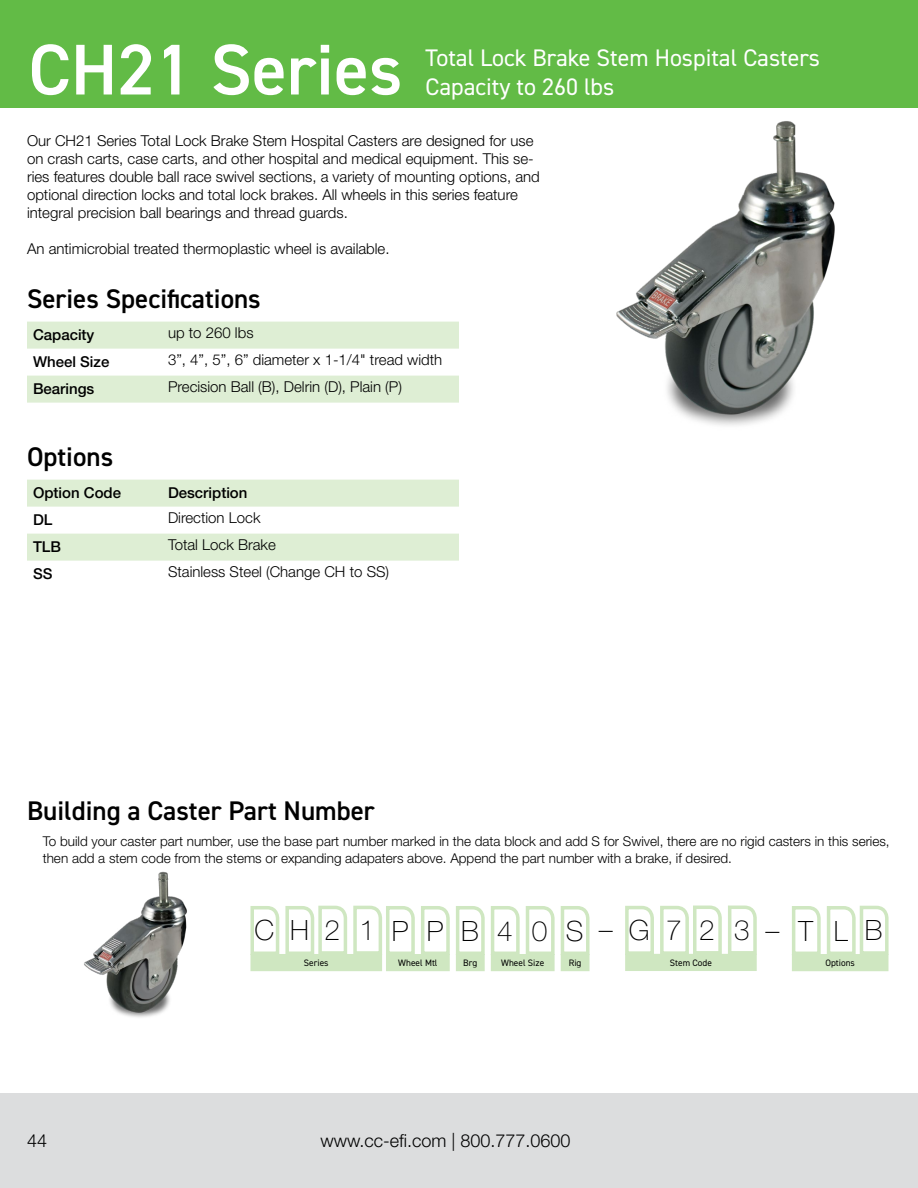
<style>
.page{position:relative;width:918px;height:1188px;background:#fff}
.page>*{position:absolute;margin:0;border:0;box-sizing:border-box;transform-origin:0 0}
.t1{font:600 72px "DIN2014";color:#fff}
.t2{font:100 28.05px "Helvetica Neue LT Pro";color:#000}
.t3{font:600 27px "DIN2014";color:#000}
.t4{font:24px "DIN2014";color:#fff}
.t5{font:300 18px "Helvetica Neue LT Pro";color:#000}
.t6{font:300 15px/18px "Helvetica Neue LT Pro";color:#000}
.t7{font:500 15px "Helvetica Neue LT Pro";color:#000}
.t8{font:300 13.5px/16.2px "Helvetica Neue LT Pro";color:#000}
.t9{font:9.3px "DIN2014";color:#000}
</style>
<div class="page">
<div style="left:0;top:1094px;width:918px;height:94px;background:#dcddde"></div>
<div style="left:0;top:0;width:918px;height:108px;background:#62bb46"></div>
<img style="left:616px;top:121px;width:219px;height:305px">
<svg style="left:27px;top:322px;width:432px;height:81px"></svg>
<img style="left:84px;top:871px;width:103px;height:147px">
<svg style="left:27px;top:480px;width:432px;height:81px"></svg>
<div style="left:794px;top:956px;width:93px;height:13px;background:#cfe7c1"></div>
<div style="left:792px;top:954px;width:96px;height:17px;border:3px solid #cfe7c1"></div>
<svg style="left:791px;top:905px;width:98px;height:52px"></svg>
<div style="left:458px;top:956px;width:25px;height:13px;background:#cfe7c1"></div>
<div style="left:456px;top:954px;width:29px;height:17px;border:3px solid #cfe7c1"></div>
<div style="left:388px;top:956px;width:60px;height:13px;background:#cfe7c1"></div>
<div style="left:386px;top:954px;width:64px;height:17px;border:3px solid #cfe7c1"></div>
<div style="left:493px;top:956px;width:60px;height:13px;background:#cfe7c1"></div>
<div style="left:491px;top:954px;width:64px;height:17px;border:3px solid #cfe7c1"></div>
<div style="left:562px;top:956px;width:26px;height:13px;background:#cfe7c1"></div>
<div style="left:561px;top:954px;width:29px;height:17px;border:3px solid #cfe7c1"></div>
<div style="left:627px;top:956px;width:128px;height:13px;background:#cfe7c1"></div>
<div style="left:625px;top:954px;width:132px;height:17px;border:3px solid #cfe7c1"></div>
<svg style="left:625px;top:905px;width:132px;height:52px"></svg>
<div style="left:252px;top:956px;width:128px;height:13px;background:#cfe7c1"></div>
<div style="left:251px;top:954px;width:131px;height:17px;border:3px solid #cfe7c1"></div>
<svg style="left:250px;top:905px;width:340px;height:52px"></svg>
<h1 class="t1" style="left:28px;top:22px;width:376px">CH21 Series</h1>
<h3 class="t4" style="left:426px;top:42px;width:396px">Total Lock Brake Stem Hospital Casters</h3>
<h3 class="t4" style="left:426px;top:71px;width:190px">Capacity to 260 lbs</h3>
<p class="t6" style="left:27px;top:132px;width:514px">Our CH21 Series Total Lock Brake Stem Hospital Casters are designed for use on crash carts, case carts, and other hospital and medical equipment. This se&shy;ries features double ball race swivel sections, a variety of mounting options, and optional direction locks and total lock brakes. All wheels in this series feature integral precision ball bearings and thread guards.</p>
<p class="t6" style="left:27px;top:240px;width:364px">An antimicrobial treated thermoplastic wheel is available.</p>
<h3 class="t3" style="left:27px;top:281px;width:235px">Series Specifications</h3>
<p class="t7" style="left:33px;top:326px;width:63px">Capacity</p>
<p class="t6" style="left:168px;top:324px;width:87px">up to 260 lbs</p>
<p class="t7" style="left:33px;top:353px;width:78px">Wheel Size</p>
<p class="t6" style="left:168px;top:351px;width:276px">3”, 4”, 5”, 6” diameter x 1-1/4" tread width</p>
<p class="t7" style="left:33px;top:380px;width:63px">Bearings</p>
<p class="t6" style="left:168px;top:378px;width:235px">Precision Ball (B), Delrin (D), Plain (P)</p>
<h3 class="t3" style="left:27px;top:439px;width:88px">Options</h3>
<p class="t7" style="left:33px;top:484px;width:90px">Option Code</p>
<p class="t7" style="left:168px;top:484px;width:81px">Description</p>
<p class="t7" style="left:33px;top:511px;width:21px">DL</p>
<p class="t6" style="left:168px;top:509px;width:94px">Direction Lock</p>
<p class="t7" style="left:33px;top:538px;width:30px">TLB</p>
<p class="t6" style="left:168px;top:536px;width:109px">Total Lock Brake</p>
<p class="t7" style="left:33px;top:565px;width:21px">SS</p>
<p class="t6" style="left:168px;top:563px;width:223px">Stainless Steel (Change CH to SS)</p>
<h3 class="t3" style="left:27px;top:793px;width:349px">Building a Caster Part Number</h3>
<p class="t8" style="left:43px;top:833px;width:848px">To build your caster part number, use the base part number marked in the data block and add S for Swivel, there are no rigid casters in this series, then add a stem code from the stems or expanding adapaters above. Append the part number with a brake, if desired.</p>
<h2 class="t2" style="left:599px;top:914px;width:85px">–G7</h2>
<h2 class="t2" style="left:765px;top:914px;width:15px">–</h2>
<p class="t9" style="left:670px;top:957px;width:44px">Stem Code</p>
<h2 class="t2" style="left:255px;top:914px;width:56px">C H</h2>
<h2 class="t2" style="left:699px;top:914px;width:52px">2 3</h2>
<p class="t9" style="left:304px;top:957px;width:26px">Series</p>
<h2 class="t2" style="left:566px;top:914px;width:19px">S</h2>
<p class="t9" style="left:569px;top:957px;width:14px">Rig</p>
<h2 class="t2" style="left:392px;top:914px;width:88px">PPB</h2>
<h2 class="t2" style="left:865px;top:914px;width:19px">B</h2>
<p class="t9" style="left:398px;top:957px;width:41px">Wheel Mtl</p>
<p class="t9" style="left:463px;top:957px;width:16px">Brg</p>
<h2 class="t2" style="left:799px;top:915px;width:51px">T L</h2>
<p class="t9" style="left:825px;top:957px;width:31px">Options</p>
<h2 class="t2" style="left:325px;top:914px;width:52px">2 1</h2>
<h2 class="t2" style="left:497px;top:914px;width:52px">4 0</h2>
<p class="t9" style="left:501px;top:957px;width:45px">Wheel Size</p>
<p class="t5" style="left:27px;top:1130px;width:22px">44</p>
<p class="t5" style="left:320px;top:1130px;width:252px">www.cc-efi.com | 800.777.0600</p>
</div>
